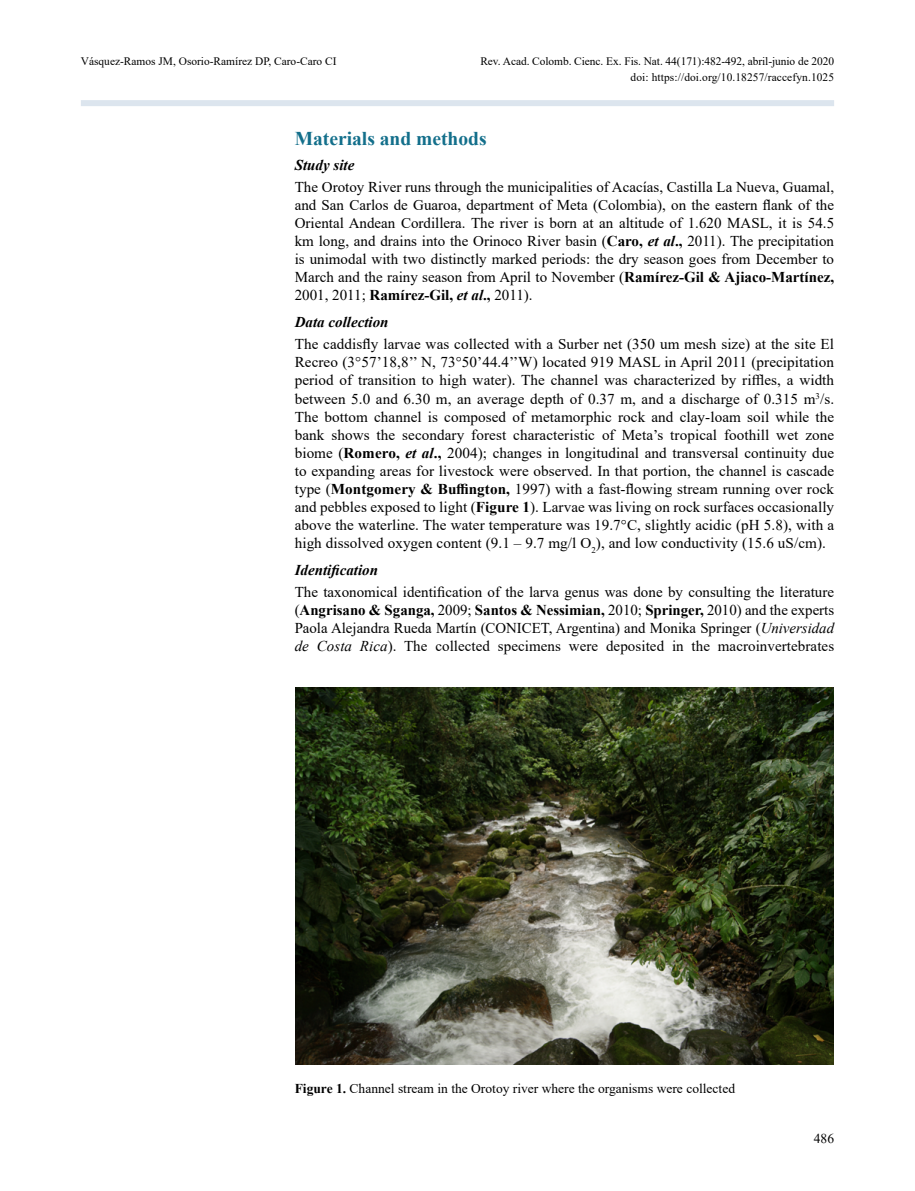
<style>
.page{position:relative;width:915px;height:1191px;background:#fff}
.page>*{position:absolute;margin:0;border:0;box-sizing:border-box;transform-origin:0 0}
.t1{font:700 19.5px "Times New Roman";color:#136f8b}
.t2{font:15px/18.1px "Times New Roman";letter-spacing:.005em;color:#000;text-align:justify}
.t3{font:italic 700 15px "Times New Roman";color:#000}
.t4{font:13.5px "Times New Roman";color:#000}
.t5{font:11.4px "Times New Roman";color:#000}
.s1{font-weight:700}
.s2{font-weight:700;font-style:italic}
.s3{font-style:italic}
</style>
<div class="page">
<div style="left:81px;top:100px;width:752px;height:6px;background:#dce5ee"></div>
<img style="left:296px;top:687px;width:537px;height:377px">
<p class="t5" style="left:81px;top:53px;width:257px">Vásquez-Ramos JM, Osorio-Ramírez DP, Caro-Caro CI</p>
<p class="t5" style="left:480px;top:53px;width:355px">Rev. Acad. Colomb. Cienc. Ex. Fis. Nat. 44(171):482-492, abril-junio de 2020</p>
<p class="t5" style="left:630px;top:69px;width:205px">doi: https://doi.org/10.18257/raccefyn.1025</p>
<h1 class="t1" style="left:294px;top:124px;width:193px">Materials and methods</h1>
<p class="t3" style="left:294px;top:154px;width:61px">Study site</p>
<p class="t2" style="left:294px;top:177px;width:540px">The Orotoy River runs through the municipalities of Acacías, Castilla La Nueva, Guamal, and San Carlos de Guaroa, department of Meta (Colombia), on the eastern flank of the Oriental Andean Cordillera. The river is born at an altitude of 1.620 MASL, it is 54.5 km long, and drains into the Orinoco River basin (<span class="s1">Caro,</span> <span class="s2">et al</span><span class="s1">.,</span> 2011). The precipitation is unimodal with two distinctly marked periods: the dry season goes from December to March and the rainy season from April to November (<span class="s1">Ramírez-Gil &amp; Ajiaco-Martínez, </span>2001, 2011; <span class="s1">Ramírez-Gil,</span> <span class="s2">et al</span><span class="s1">.,</span> 2011).</p>
<p class="t3" style="left:294px;top:311px;width:95px">Data collection</p>
<p class="t2" style="left:294px;top:335px;width:541px">The caddisfly larvae was collected with a Surber net (350 um mesh size) at the site El Recreo (3°57’18,8’’ N, 73°50’44.4’’W) located 919 MASL in April 2011 (precipitation period of transition to high water). The channel was characterized by riffles, a width between 5.0 and 6.30 m, an average depth of 0.37 m, and a discharge of 0.315 m<sup>3</sup>/s.<br>The bottom channel is composed of metamorphic rock and clay-loam soil while the bank shows the secondary forest characteristic of Meta’s tropical foothill wet zone biome (<span class="s1">Romero,</span> <span class="s2">et al</span><span class="s1">.,</span> 2004); changes in longitudinal and transversal continuity due to expanding areas for livestock were observed. In that portion, the channel is cascade type (<span class="s1">Montgomery &amp; Buffington,</span> 1997) with a fast-flowing stream running over rock and pebbles exposed to light (<span class="s1">Figure 1</span>). Larvae was living on rock surfaces occasionally above the waterline. The water temperature was 19.7°C, slightly acidic (pH 5.8), with a high dissolved oxygen content (9.1 – 9.7 mg/l O<sub>2</sub>), and low conductivity (15.6 uS/cm).</p>
<p class="t3" style="left:294px;top:559px;width:85px">Identification</p>
<p class="t2" style="left:294px;top:582px;width:540px">The taxonomical identification of the larva genus was done by consulting the literature (<span class="s1">Angrisano &amp; Sganga,</span> 2009; <span class="s1">Santos &amp; Nessimian,</span> 2010; <span class="s1">Springer,</span> 2010) and the experts Paola Alejandra Rueda Martín (CONICET, Argentina) and Monika Springer (<span class="s3">Universidad de Costa Rica</span>). The collected specimens were deposited in the macroinvertebrates</p>
<p class="t4" style="left:294px;top:1079px;width:442px"><span class="s1">Figure 1.</span> Channel stream in the Orotoy river where the organisms were collected</p>
<p class="t4" style="left:813px;top:1128px;width:22px">486</p>
</div>
